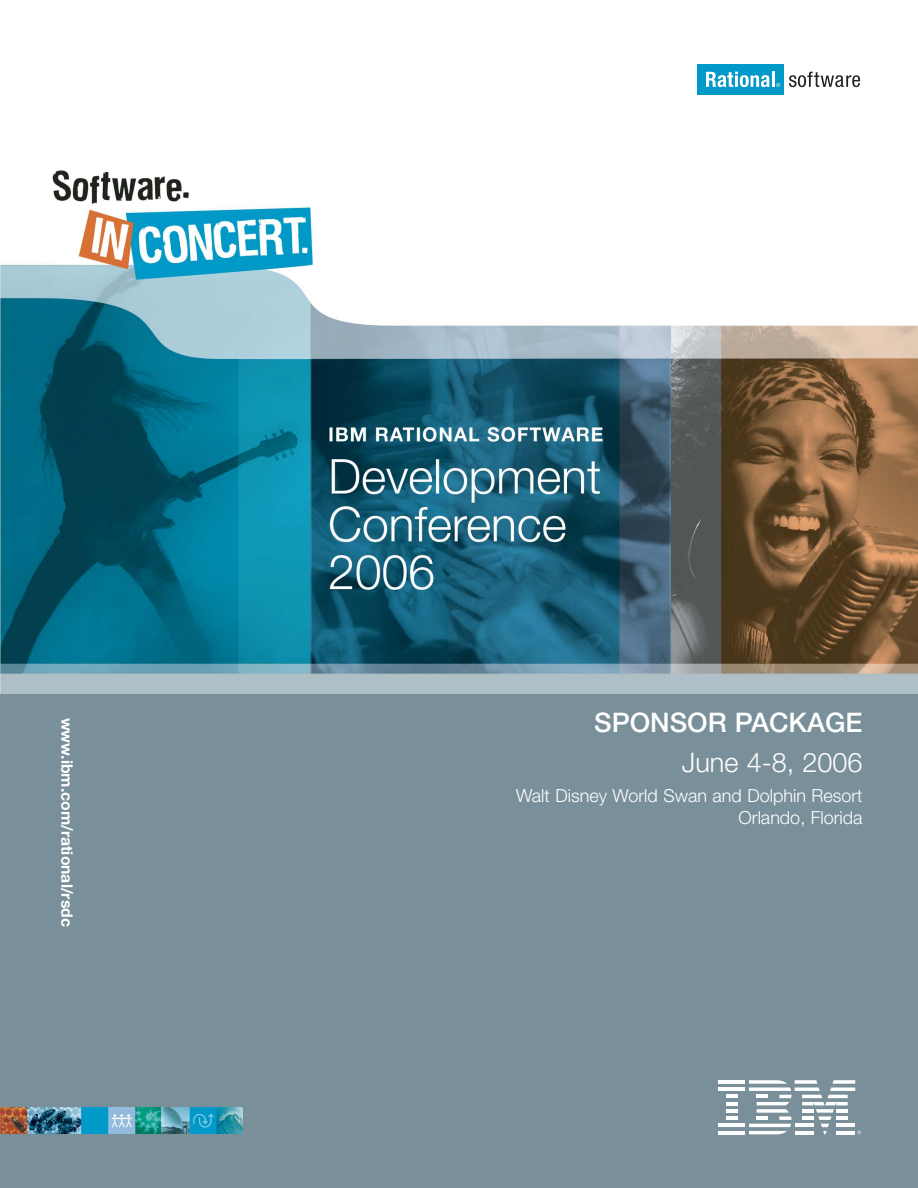
<style>
.page{position:relative;width:918px;height:1188px;background:#fff}
.page>*{position:absolute;margin:0;border:0;box-sizing:border-box;transform-origin:0 0}
.t1{font:500 27px "Helvetica Neue";color:#fff}
.t2{font:300 27px "Helvetica Neue";color:#fff}
.t3{font:300 18px/21.6px "Helvetica Neue";color:#fff;text-align:right}
.t4{font:700 15.75px "Helvetica Neue";color:#fff}
</style>
<div class="page">
<div style="left:0;top:693px;width:918px;height:495px;background:#798f99"></div>
<img style="left:0;top:170px;width:918px;height:523px">
<svg style="left:789px;top:72px;width:71px;height:15px"></svg>
<div style="left:697px;top:64px;width:87px;height:31px;background:#0099c8"></div>
<svg style="left:706px;top:72px;width:64px;height:15px"></svg>
<hr style="left:772px;top:72px;width:3px;height:15px;background:#fff">
<svg style="left:776px;top:83px;width:4px;height:4px"></svg>
<hr style="left:719px;top:1080px;width:26px;height:4px;background:#fff">
<hr style="left:719px;top:1087px;width:26px;height:4px;background:#fff">
<svg style="left:726px;top:1095px;width:12px;height:10px"></svg>
<hr style="left:726px;top:1109px;width:12px;height:4px;background:#fff">
<hr style="left:726px;top:1116px;width:12px;height:4px;background:#fff">
<hr style="left:719px;top:1124px;width:26px;height:3px;background:#fff">
<hr style="left:719px;top:1131px;width:26px;height:3px;background:#fff">
<svg style="left:749px;top:1080px;width:112px;height:54px"></svg>
<img style="left:0;top:1107px;width:243px;height:27px">
<p class="t4" style="left:73px;top:718px;width:210px;rotate:90deg">www.ibm.com/rational/rsdc</p>
<h1 class="t1" style="left:594px;top:712px;width:270px">SPONSOR PACKAGE</h1>
<h1 class="t2" style="left:682px;top:752px;width:182px">June 4-8, 2006</h1>
<p class="t3" style="left:516px;top:787px;width:348px">Walt Disney World Swan and Dolphin Resort<br>Orlando, Florida</p>
</div>
